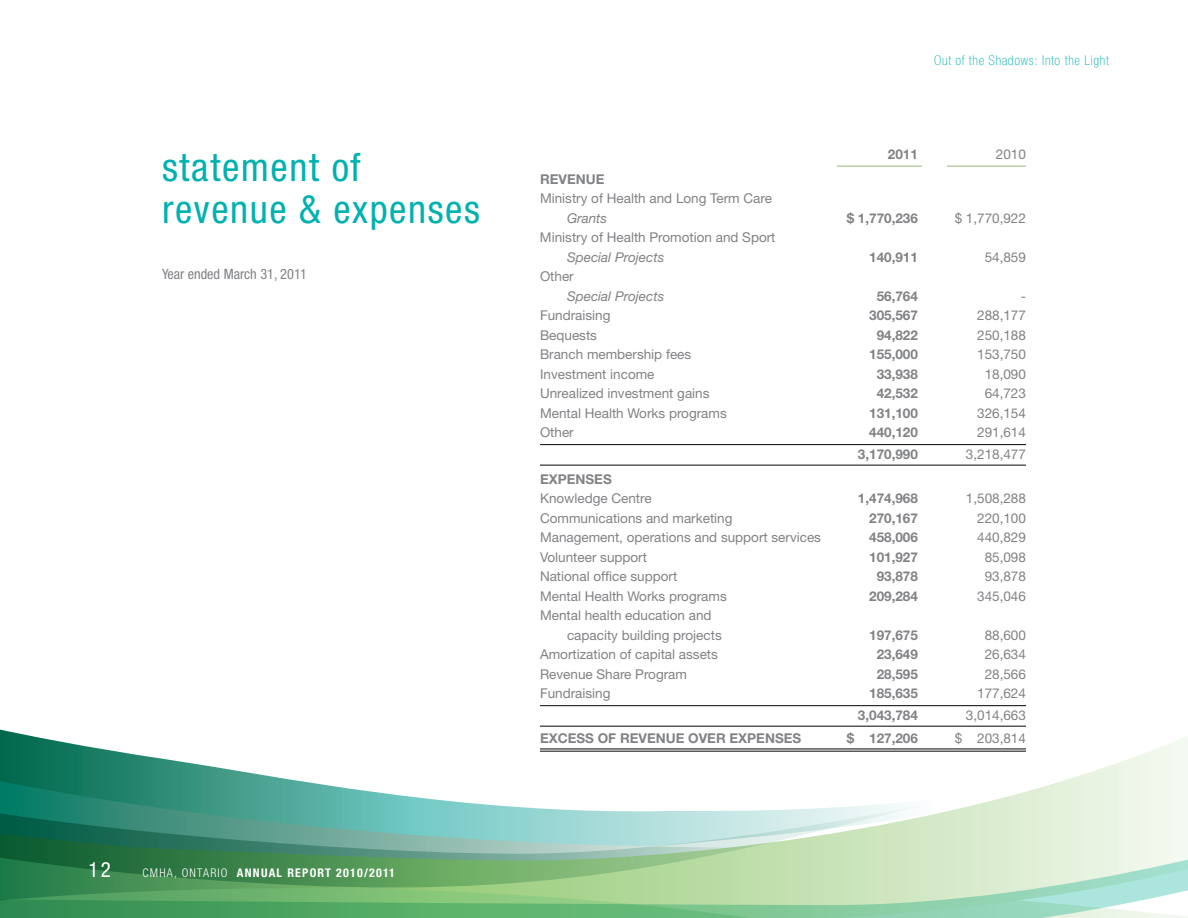
<style>
.page{position:relative;width:1188px;height:918px;background:#fff}
.page>*{position:absolute;margin:0;border:0;box-sizing:border-box;transform-origin:0 0}
.t1{font:condensed 39px/42.6px "Helvetica Neue";letter-spacing:.04em;color:#00b1b0}
.t2{font:condensed 21px "Helvetica Neue";color:#fff}
.t3{font:condensed 14.25px "Helvetica Neue";color:#808285}
.t4{font:13.5px/19.5px "Helvetica Neue";color:#808285}
.t5{font:700 13.5px "Helvetica Neue";color:#808285}
.t6{font:italic 13.5px "Helvetica Neue";color:#808285}
.t7{font:100 condensed 13.5px "Helvetica Neue";letter-spacing:.05em;color:#00b1b0}
.t8{font:700 condensed 12px "Helvetica Neue";letter-spacing:.1em;color:#fff}
.s1{font-weight:300}
</style>
<div class="page">
<svg style="left:0;top:730px;width:1188px;height:93px"></svg>
<svg style="left:0;top:823px;width:1188px;height:95px;background:#9ed0a5"></svg>
<svg style="left:0;top:794px;width:941px;height:94px;background:#83b99c"></svg>
<hr style="left:837px;top:166px;width:189px;height:1px;background:#9ebe88">
<hr style="left:540px;top:444px;width:486px;height:1px;background:#231f20">
<hr style="left:540px;top:465px;width:486px;height:1px;background:#231f20">
<hr style="left:540px;top:705px;width:486px;height:1px;background:#231f20">
<hr style="left:540px;top:726px;width:486px;height:1px;background:#231f20">
<hr style="left:540px;top:748px;width:486px;height:1px;background:#231f20">
<hr style="left:540px;top:751px;width:486px;height:1px;background:#231f20">
<div style="left:923px;top:162px;width:24px;height:9px;background:#fff"></div>
<h1 class="t1" style="left:162px;top:145px;width:320px">statement of revenue &amp; expenses</h1>
<p class="t3" style="left:162px;top:266px;width:147px">Year ended March 31, 2011</p>
<h2 class="t2" style="left:89px;top:858px;width:24px">12</h2>
<p class="t8" style="left:143px;top:866px;width:254px"><span class="s1">CMHA, ONTARIO</span> ANNUAL REPORT 2010/2011</p>
<p class="t7" style="left:934px;top:53px;width:176px">Out of the Shadows: Into the Light</p>
<p class="t5" style="left:888px;top:146px;width:32px">2011</p>
<p class="t4" style="left:996px;top:144px;width:32px">2010</p>
<p class="t5" style="left:540px;top:171px;width:66px">REVENUE</p>
<p class="t4" style="left:540px;top:189px;width:234px">Ministry of Health and Long Term Care</p>
<p class="t6" style="left:567px;top:210px;width:42px">Grants</p>
<p class="t5" style="left:847px;top:210px;width:73px">$ 1,770,236</p>
<p class="t4" style="left:955px;top:208px;width:73px">$ 1,770,922</p>
<p class="t4" style="left:540px;top:228px;width:237px">Ministry of Health Promotion and Sport</p>
<p class="t6" style="left:567px;top:249px;width:99px">Special Projects</p>
<p class="t5" style="left:869px;top:249px;width:50px">140,911</p>
<p class="t4" style="left:985px;top:247px;width:43px">54,859</p>
<p class="t4" style="left:540px;top:267px;width:35px">Other</p>
<p class="t6" style="left:567px;top:288px;width:99px">Special Projects</p>
<p class="t5" style="left:877px;top:288px;width:43px">56,764</p>
<p class="t4" style="left:1021px;top:286px;width:7px">-</p>
<p class="t4" style="left:540px;top:306px;width:72px">Fundraising</p>
<p class="t5" style="left:869px;top:307px;width:50px">305,567</p>
<p class="t4" style="left:977px;top:306px;width:50px">288,177</p>
<p class="t4" style="left:540px;top:325px;width:59px">Bequests</p>
<p class="t5" style="left:877px;top:327px;width:43px">94,822</p>
<p class="t4" style="left:977px;top:325px;width:50px">250,188</p>
<p class="t4" style="left:540px;top:345px;width:153px">Branch membership fees</p>
<p class="t5" style="left:869px;top:346px;width:50px">155,000</p>
<p class="t4" style="left:977px;top:345px;width:50px">153,750</p>
<p class="t4" style="left:540px;top:364px;width:116px">Investment income</p>
<p class="t5" style="left:877px;top:366px;width:43px">33,938</p>
<p class="t4" style="left:985px;top:364px;width:43px">18,090</p>
<p class="t4" style="left:540px;top:384px;width:171px">Unrealized investment gains</p>
<p class="t5" style="left:877px;top:385px;width:43px">42,532</p>
<p class="t4" style="left:985px;top:384px;width:43px">64,723</p>
<p class="t4" style="left:540px;top:403px;width:188px">Mental Health Works programs</p>
<p class="t5" style="left:869px;top:405px;width:50px">131,100</p>
<p class="t4" style="left:977px;top:403px;width:50px">326,154</p>
<p class="t4" style="left:540px;top:423px;width:35px">Other</p>
<p class="t5" style="left:869px;top:424px;width:50px">440,120</p>
<p class="t4" style="left:977px;top:423px;width:50px">291,614</p>
<p class="t5" style="left:858px;top:446px;width:62px">3,170,990</p>
<p class="t4" style="left:966px;top:444px;width:62px">3,218,477</p>
<p class="t5" style="left:540px;top:471px;width:73px">EXPENSES</p>
<p class="t4" style="left:540px;top:489px;width:113px">Knowledge Centre</p>
<p class="t5" style="left:858px;top:490px;width:62px">1,474,968</p>
<p class="t4" style="left:966px;top:489px;width:62px">1,508,288</p>
<p class="t4" style="left:540px;top:508px;width:194px">Communications and marketing</p>
<p class="t5" style="left:869px;top:510px;width:50px">270,167</p>
<p class="t4" style="left:977px;top:508px;width:50px">220,100</p>
<p class="t4" style="left:540px;top:528px;width:283px">Management, operations and support services</p>
<p class="t5" style="left:869px;top:529px;width:50px">458,006</p>
<p class="t4" style="left:977px;top:528px;width:50px">440,829</p>
<p class="t4" style="left:540px;top:547px;width:109px">Volunteer support</p>
<p class="t5" style="left:869px;top:549px;width:50px">101,927</p>
<p class="t4" style="left:985px;top:547px;width:43px">85,098</p>
<p class="t4" style="left:540px;top:567px;width:139px">National office support</p>
<p class="t5" style="left:877px;top:568px;width:43px">93,878</p>
<p class="t4" style="left:985px;top:567px;width:43px">93,878</p>
<p class="t4" style="left:540px;top:586px;width:188px">Mental Health Works programs</p>
<p class="t5" style="left:869px;top:588px;width:50px">209,284</p>
<p class="t4" style="left:977px;top:586px;width:50px">345,046</p>
<p class="t4" style="left:567px;top:606px;width:156px;text-indent:-27px">Mental health education and capacity building projects</p>
<p class="t5" style="left:869px;top:627px;width:50px">197,675</p>
<p class="t4" style="left:985px;top:625px;width:43px">88,600</p>
<p class="t4" style="left:540px;top:645px;width:179px">Amortization of capital assets</p>
<p class="t5" style="left:877px;top:646px;width:43px">23,649</p>
<p class="t4" style="left:985px;top:645px;width:43px">26,634</p>
<p class="t4" style="left:540px;top:664px;width:149px">Revenue Share Program</p>
<p class="t5" style="left:877px;top:666px;width:43px">28,595</p>
<p class="t4" style="left:985px;top:664px;width:43px">28,566</p>
<p class="t4" style="left:540px;top:684px;width:72px">Fundraising</p>
<p class="t5" style="left:869px;top:685px;width:50px">185,635</p>
<p class="t4" style="left:977px;top:684px;width:50px">177,624</p>
<p class="t5" style="left:858px;top:707px;width:62px">3,043,784</p>
<p class="t4" style="left:966px;top:705px;width:62px">3,014,663</p>
<p class="t5" style="left:540px;top:730px;width:263px">EXCESS OF REVENUE OVER EXPENSES</p>
<p class="t5" style="left:847px;top:730px;width:73px">$ 127,206</p>
<p class="t4" style="left:955px;top:728px;width:73px">$ 203,814</p>
</div>
